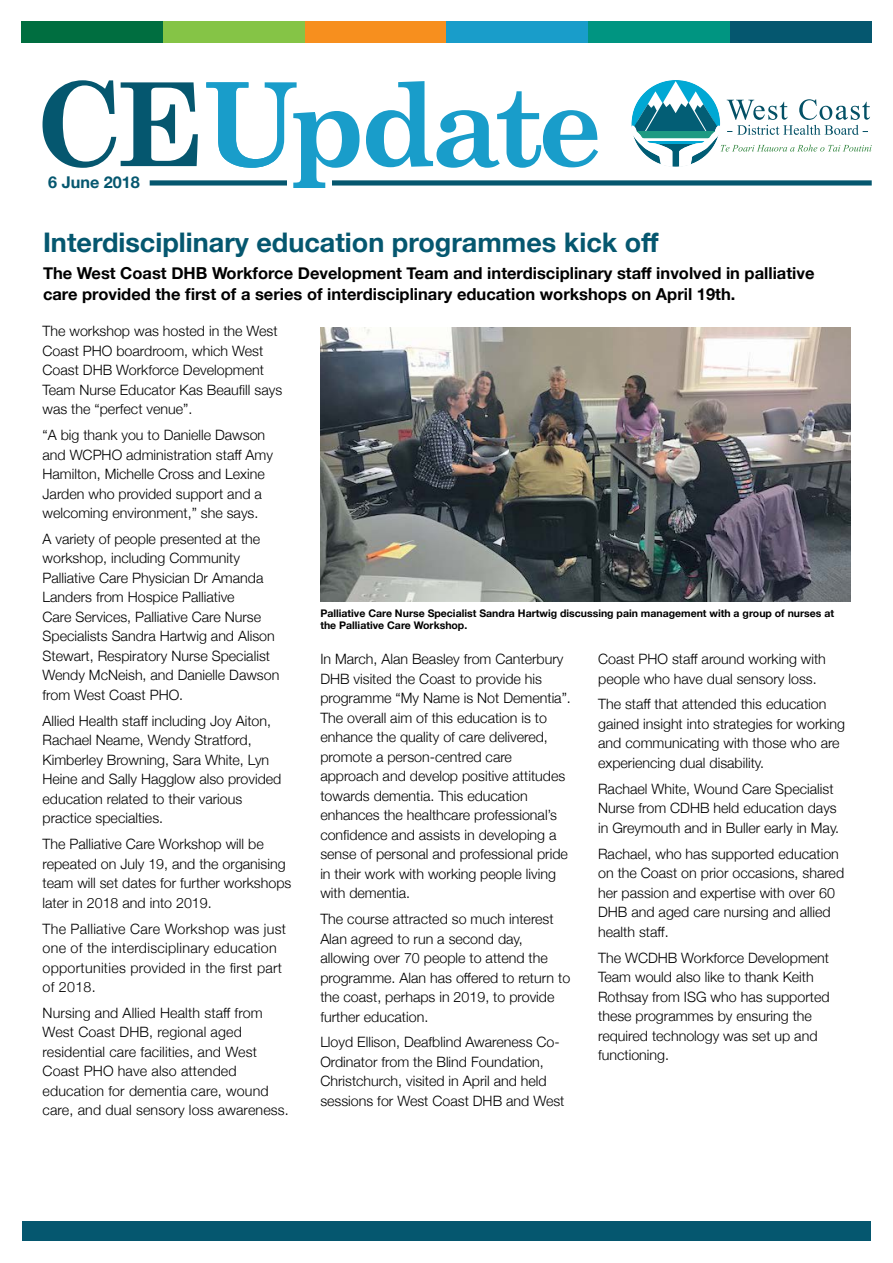
<style>
.page{position:relative;width:893px;height:1263px;background:#fff}
.page>*{position:absolute;margin:0;border:0;box-sizing:border-box;transform-origin:0 0}
.t1{font:700 27px "Helvetica Neue";color:#05576f}
.t2{font:700 16.5px/21px "Helvetica Neue";color:#000}
.t3{font:700 16.2px "Helvetica Neue";color:#05576f}
.t4{font:300 14.25px/19.5px "Helvetica Neue";color:#000}
.t5{font:300 14.25px/19.5px "Helvetica Neue";letter-spacing:.02em;color:#000}
.t6{font:700 10.5px/12px "Helvetica Neue";color:#000}
</style>
<div class="page">
<div style="left:21px;top:21px;width:142px;height:22px;background:#006e40"></div>
<div style="left:163px;top:21px;width:142px;height:22px;background:#85c446"></div>
<div style="left:305px;top:21px;width:141px;height:22px;background:#f78f1e"></div>
<div style="left:446px;top:21px;width:142px;height:22px;background:#199dca"></div>
<div style="left:588px;top:21px;width:142px;height:22px;background:#009581"></div>
<div style="left:730px;top:21px;width:142px;height:22px;background:#05576f"></div>
<div style="left:22px;top:1221px;width:849px;height:20px;background:#05576f"></div>
<div style="left:150px;top:180px;width:722px;height:6px;background:#05576f"></div>
<svg style="left:43px;top:80px;width:155px;height:88px"></svg>
<svg style="left:206px;top:81px;width:392px;height:107px"></svg>
<svg style="left:631px;top:80px;width:241px;height:87px"></svg>
<img style="left:320px;top:328px;width:530px;height:274px">
<p class="t3" style="left:48px;top:170px;width:93px">6 June 2018</p>
<h1 class="t1" style="left:43px;top:221px;width:617px">Interdisciplinary education programmes kick off</h1>
<p class="t2" style="left:43px;top:263px;width:773px">The West Coast DHB Workforce Development Team and interdisciplinary staff involved in palliative care provided the first of a series of interdisciplinary education workshops on April 19th.</p>
<p class="t4" style="left:43px;top:320px;width:241px">The workshop was hosted in the West<br>Coast PHO boardroom, which West<br>Coast DHB Workforce Development<br>Team Nurse Educator Kas Beaufill says was the “perfect venue”.</p>
<p class="t4" style="left:43px;top:424px;width:232px">“A big thank you to Danielle Dawson and WCPHO administration staff Amy Hamilton, Michelle Cross and Lexine Jarden who provided support and a welcoming environment,” she says.</p>
<p class="t4" style="left:43px;top:528px;width:238px">A variety of people presented at the workshop, including Community Palliative Care Physician Dr Amanda Landers from Hospice Palliative<br>Care Services, Palliative Care Nurse Specialists Sandra Hartwig and Alison Stewart, Respiratory Nurse Specialist Wendy McNeish, and Danielle Dawson from West Coast PHO.</p>
<p class="t4" style="left:43px;top:710px;width:240px">Allied Health staff including Joy Aiton, Rachael Neame, Wendy Stratford, Kimberley Browning, Sara White, Lyn Heine and Sally Hagglow also provided education related to their various practice specialties.</p>
<p class="t4" style="left:43px;top:833px;width:250px">The Palliative Care Workshop will be repeated on July 19, and the organising team will set dates for further workshops later in 2018 and into 2019.</p>
<p class="t5" style="left:43px;top:918px;width:245px">The Palliative Care Workshop was just one of the interdisciplinary education opportunities provided in the first part of 2018.</p>
<p class="t4" style="left:43px;top:1002px;width:248px">Nursing and Allied Health staff from West Coast DHB, regional aged residential care facilities, and West Coast PHO have also attended education for dementia care, wound care, and dual sensory loss awareness.</p>
<p class="t6" style="left:320px;top:608px;width:515px">Palliative Care Nurse Specialist Sandra Hartwig discussing pain management with a group of nurses at the Palliative Care Workshop.</p>
<p class="t4" style="left:320px;top:648px;width:252px">In March, Alan Beasley from Canterbury DHB visited the Coast to provide his programme “My Name is Not Dementia”.<br>The overall aim of this education is to enhance the quality of care delivered, promote a person-centred care approach and develop positive attitudes towards dementia. This education enhances the healthcare professional’s confidence and assists in developing a sense of personal and professional pride in their work with working people living with dementia.</p>
<p class="t4" style="left:320px;top:908px;width:252px">The course attracted so much interest Alan agreed to run a second day, allowing over 70 people to attend the programme. Alan has offered to return to the coast, perhaps in 2019, to provide further education.</p>
<p class="t4" style="left:320px;top:1031px;width:246px">Lloyd Ellison, Deafblind Awareness Co-Ordinator from the Blind Foundation, Christchurch, visited in April and held sessions for West Coast DHB and West</p>
<p class="t4" style="left:598px;top:648px;width:229px">Coast PHO staff around working with people who have dual sensory loss.</p>
<p class="t4" style="left:598px;top:694px;width:248px">The staff that attended this education gained insight into strategies for working and communicating with those who are experiencing dual disability.</p>
<p class="t4" style="left:598px;top:778px;width:243px">Rachael White, Wound Care Specialist<br>Nurse from CDHB held education days in Greymouth and in Buller early in May.</p>
<p class="t4" style="left:598px;top:843px;width:248px">Rachael, who has supported education on the Coast on prior occasions, shared her passion and expertise with over 60<br>DHB and aged care nursing and allied health staff.</p>
<p class="t4" style="left:598px;top:947px;width:233px">The WCDHB Workforce Development<br>Team would also like to thank Keith<br>Rothsay from ISG who has supported these programmes by ensuring the required technology was set up and functioning.</p>
</div>
